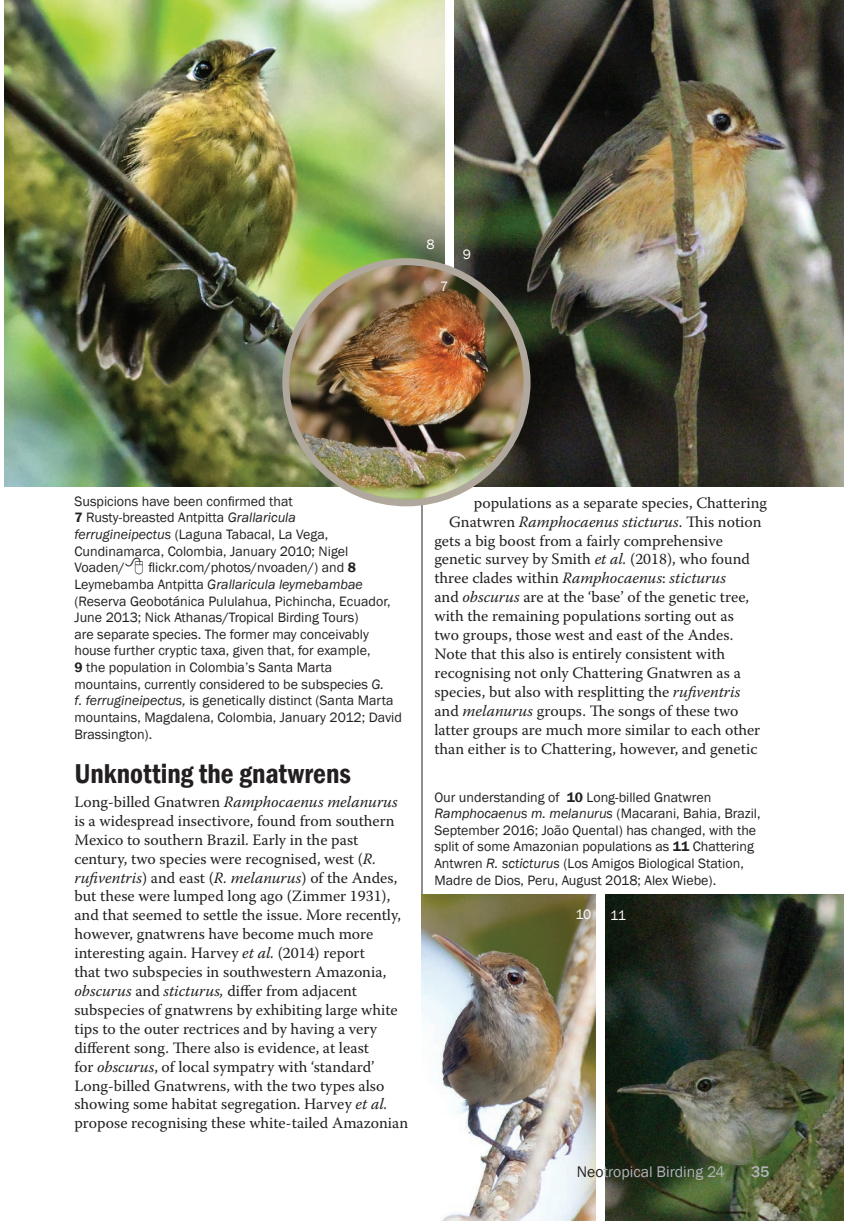
<style>
.page{position:relative;width:844px;height:1221px;background:#fff}
.page>*{position:absolute;margin:0;border:0;box-sizing:border-box;transform-origin:0 0}
.t1{font:600 condensed 28px "Franklin Gothic";color:#231f20}
.t2{font:15.75px/18.9px "Warnock Pro";color:#231f20}
.t3{font:italic 15.75px "Warnock Pro";color:#231f20}
.t4{font:15.75px "Franklin Gothic";color:#b2b3b7}
.t5{font:500 15.75px "Franklin Gothic";color:#b2b3b7}
.t6{font:14px/16.6px "Franklin Gothic";color:#231f20}
.t7{font:14px "Franklin Gothic";color:#fff}
.s1{font-weight:600}
.s2{font-style:italic}
.s3{font-style:normal}
.s4{color:#231f20}
</style>
<div class="page">
<hr style="left:421px;top:499px;width:1px;height:395px;background:#231f20">
<img style="left:421px;top:894px;width:174px;height:326px">
<img style="left:5px;top:0;width:439px;height:486px">
<img style="left:454px;top:0;width:389px;height:486px">
<img style="left:286px;top:262px;width:239px;height:241px">
<div style="left:282px;top:258px;width:248px;height:248px;border:7px solid #b0a89d;border-radius:50%"></div>
<img style="left:605px;top:894px;width:238px;height:326px">
<p class="t7" style="left:426px;top:236px;width:10px">8</p>
<p class="t7" style="left:440px;top:278px;width:10px">7</p>
<p class="t7" style="left:462px;top:246px;width:10px">9</p>
<p class="t6" style="left:74px;top:493px;width:275px">Suspicions have been confirmed that<br><span class="s1">7</span> Rusty-breasted Antpitta <span class="s2">Grallaricula ferrugineipectus</span> (Laguna Tabacal, La Vega, Cundinamarca, Colombia, January 2010; Nigel Voaden/</p>
<p class="t6" style="left:74px;top:559px;width:329px;text-indent:74px">flickr.com/photos/nvoaden/) and <span class="s1">8<br></span>Leymebamba Antpitta <span class="s2">Grallaricula leymebambae </span>(Reserva Geobotánica Pululahua, Pichincha, Ecuador, June 2013; Nick Athanas/Tropical Birding Tours)<br>are separate species. The former may conceivably house further cryptic taxa, given that, for example,<br><span class="s1">9</span> the population in Colombia’s Santa Marta mountains, currently considered to be subspecies <span class="s2">G.<br>f. ferrugineipectus,</span> is genetically distinct (Santa Marta mountains, Magdalena, Colombia, January 2012; David Brassington).</p>
<h1 class="t1" style="left:74px;top:755px;width:278px">Unknotting the gnatwrens</h1>
<p class="t2" style="left:74px;top:792px;width:335px">Long-billed Gnatwren <span class="s2">Ramphocaenus melanurus </span>is a widespread insectivore, found from southern Mexico to southern Brazil. Early in the past century, two species were recognised, west (<span class="s2">R. rufiventris</span>) and east (<span class="s2">R. melanurus</span>) of the Andes, but these were lumped long ago (Zimmer 1931), and that seemed to settle the issue. More recently, however, gnatwrens have become much more interesting again. Harvey <span class="s2">et al.</span> (2014) report<br>that two subspecies in southwestern Amazonia, <span class="s2">obscurus</span> and <span class="s2">sticturus,</span> differ from adjacent subspecies of gnatwrens by exhibiting large white tips to the outer rectrices and by having a very different song. There also is evidence, at least<br>for <span class="s2">obscurus</span>, of local sympatry with ‘standard’ Long-billed Gnatwrens, with the two types also showing some habitat segregation. Harvey <span class="s2">et al. </span>propose recognising these white-tailed Amazonian</p>
<p class="t2" style="left:473px;top:493px;width:295px">populations as a separate species, Chattering</p>
<p class="t3" style="left:449px;top:512px;width:314px"><span class="s3">Gnatwren</span> Ramphocaenus sticturus<span class="s3">. This notion</span></p>
<p class="t2" style="left:434px;top:530px;width:290px">gets a big boost from a fairly comprehensive</p>
<p class="t2" style="left:434px;top:549px;width:317px">genetic survey by Smith <span class="s2">et al.</span> (2018), who found</p>
<p class="t3" style="left:434px;top:568px;width:293px"><span class="s3">three clades within</span> Ramphocaenus<span class="s3">:</span> sticturus</p>
<p class="t2" style="left:434px;top:587px;width:316px">and <span class="s2">obscurus</span> are at the ‘base’ of the genetic tree,</p>
<p class="t2" style="left:434px;top:606px;width:301px">with the remaining populations sorting out as</p>
<p class="t2" style="left:434px;top:625px;width:300px">two groups, those west and east of the Andes.</p>
<p class="t2" style="left:434px;top:644px;width:292px">Note that this also is entirely consistent with</p>
<p class="t2" style="left:434px;top:663px;width:308px">recognising not only Chattering Gnatwren as a</p>
<p class="t2" style="left:434px;top:682px;width:307px">species, but also with resplitting the <span class="s2">rufiventris</span></p>
<p class="t2" style="left:434px;top:700px;width:305px">and <span class="s2">melanurus</span> groups. The songs of these two</p>
<p class="t2" style="left:434px;top:719px;width:327px">latter groups are much more similar to each other</p>
<p class="t2" style="left:434px;top:738px;width:324px">than either is to Chattering, however, and genetic</p>
<p class="t6" style="left:434px;top:788px;width:328px">Our understanding of <span class="s1">10</span> Long-billed Gnatwren <span class="s2">Ramphocaenus m. melanurus</span> (Macarani, Bahia, Brazil, September 2016; João Quental) has changed, with the split of some Amazonian populations as <span class="s1">11</span> Chattering Antwren <span class="s2">R. scticturus</span> (Los Amigos Biological Station, Madre de Dios, Peru, August 2018; Alex Wiebe).</p>
<p class="t7" style="left:575px;top:906px;width:17px">10</p>
<p class="t7" style="left:610px;top:906px;width:18px">11</p>
<p class="t4" style="left:576px;top:1161px;width:149px"><span class="s4">Neo</span>tropical Birding 24</p>
<p class="t5" style="left:750px;top:1161px;width:20px">35</p>
</div>
